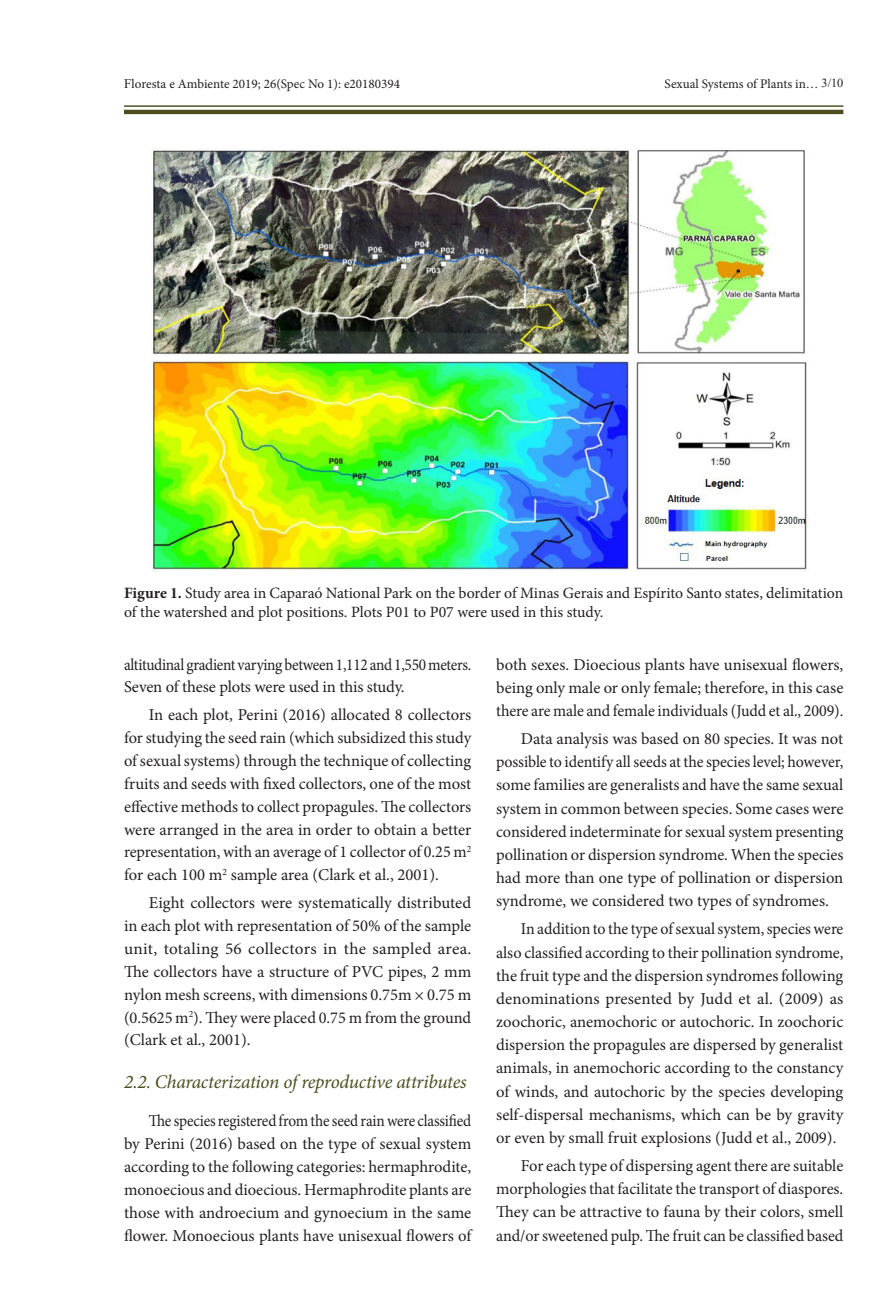
<style>
.page{position:relative;width:893px;height:1315px;background:#fff}
.page>*{position:absolute;margin:0;border:0;box-sizing:border-box;transform-origin:0 0}
.Heading2{font:italic 19.25px "Minion Pro";letter-spacing:-.02em;color:#4d4d1f}
.Paragraph{font:16.62px/22.9px "Minion Pro";letter-spacing:-.005em;color:#231f20;text-align:justify}
.Paragraph-2{font:16.62px/23.1px "Minion Pro";letter-spacing:-.005em;color:#231f20;text-align:justify;scale:.96 1}
.Paragraph-3{font:16.62px/22.9px "Minion Pro";letter-spacing:-.005em;color:#231f20;text-align:justify;scale:.92 1}
.Paragraph-4{font:16.62px/22.9px "Minion Pro";letter-spacing:-.005em;color:#231f20;scale:.93 1}
.FigureCaption{font:15.75px/18.9px "Minion Pro";letter-spacing:-.005em;color:#231f20}
.t1{font:13.12px "Minion Pro";color:#231f20}
.s1{font-family:"Times New Roman"}
.s2{font-family:"Times New Roman";font-size:12.25px}
.s3{font-weight:700}
</style>
<div class="page">
<hr style="left:124px;top:110px;width:719px;height:4px;background:#4d4d1f">
<hr style="left:124px;top:105px;width:719px;height:2px;background:#4d4d1f">
<img style="left:152px;top:149px;width:656px;height:422px">
<p class="t1" style="left:124px;top:75px;width:277px"><span class="s1">Fl</span>oresta e Ambiente 2019; 26(Spec No 1): e20180394</p>
<p class="t1" style="left:665px;top:75px;width:180px">Sexual Systems of Plants in… <span class="s2">3/10</span></p>
<p class="FigureCaption" style="left:124px;top:583px;width:721px"><span class="s3">Figure 1.</span> Study area in Caparaó National Park on the border of Minas Gerais and Espírito Santo states, delimitation of the watershed and plot positions. Plots P01 to P07 were used in this study.</p>
<p class="Paragraph-4" style="left:124px;top:653px;width:375px">altitudinal gradient varying between 1,112 and 1,550 meters.<br>Seven of these plots were used in this study.</p>
<p class="Paragraph" style="left:124px;top:703px;width:349px;text-indent:25px">In each plot, Perini (2016) allocated 8 collectors for studying the seed rain (which subsidized this study of sexual systems) through the technique of collecting fruits and seeds with fixed collectors, one of the most effective methods to collect propagules. The collectors were arranged in the area in order to obtain a better representation, with an average of 1 collector of 0.25 m<sup>2 </sup>for each 100 m<sup>2</sup> sample area (Clark et al., 2001).</p>
<p class="Paragraph" style="left:124px;top:891px;width:349px;text-indent:25px">Eight collectors were systematically distributed in each plot with representation of 50% of the sample unit, totaling 56 collectors in the sampled area.<br>The collectors have a structure of PVC pipes, 2 mm nylon mesh screens, with dimensions 0.75m × 0.75 m (0.5625 m<sup>2</sup>). They were placed 0.75 m from the ground (Clark et al., 2001).</p>
<p class="Heading2" style="left:124px;top:1069px;width:344px">2.2. Characterization of reproductive attributes</p>
<p class="Paragraph-3" style="left:124px;top:1109px;width:379px;text-indent:25px">The species registered from the seed rain were classified by Perini (2016) based on the type of sexual system according to the following categories: hermaphrodite, monoecious and dioecious. Hermaphrodite plants are those with androecium and gynoecium in the same flower. Monoecious plants have unisexual flowers of</p>
<p class="Paragraph" style="left:496px;top:653px;width:349px">both sexes. Dioecious plants have unisexual flowers, being only male or only female; therefore, in this case there are male and female individuals (Judd et al., 2009).</p>
<p class="Paragraph" style="left:496px;top:727px;width:349px;text-indent:25px">Data analysis was based on 80 species. It was not possible to identify all seeds at the species level; however, some families are generalists and have the same sexual system in common between species. Some cases were considered indeterminate for sexual system presenting pollination or dispersion syndrome. When the species had more than one type of pollination or dispersion syndrome, we considered two types of syndromes.</p>
<p class="Paragraph-2" style="left:496px;top:917px;width:363px;text-indent:25px">In addition to the type of sexual system, species were also classified according to their pollination syndrome, the fruit type and the dispersion syndromes following denominations presented by Judd et al. (2009) as zoochoric, anemochoric or autochoric. In zoochoric dispersion the propagules are dispersed by generalist animals, in anemochoric according to the constancy of winds, and autochoric by the species developing self-dispersal mechanisms, which can be by gravity or even by small fruit explosions (Judd et al., 2009).</p>
<p class="Paragraph" style="left:496px;top:1154px;width:349px;text-indent:25px">For each type of dispersing agent there are suitable morphologies that facilitate the transport of diaspores.<br>They can be attractive to fauna by their colors, smell and/or sweetened pulp. The fruit can be classified based</p>
</div>
